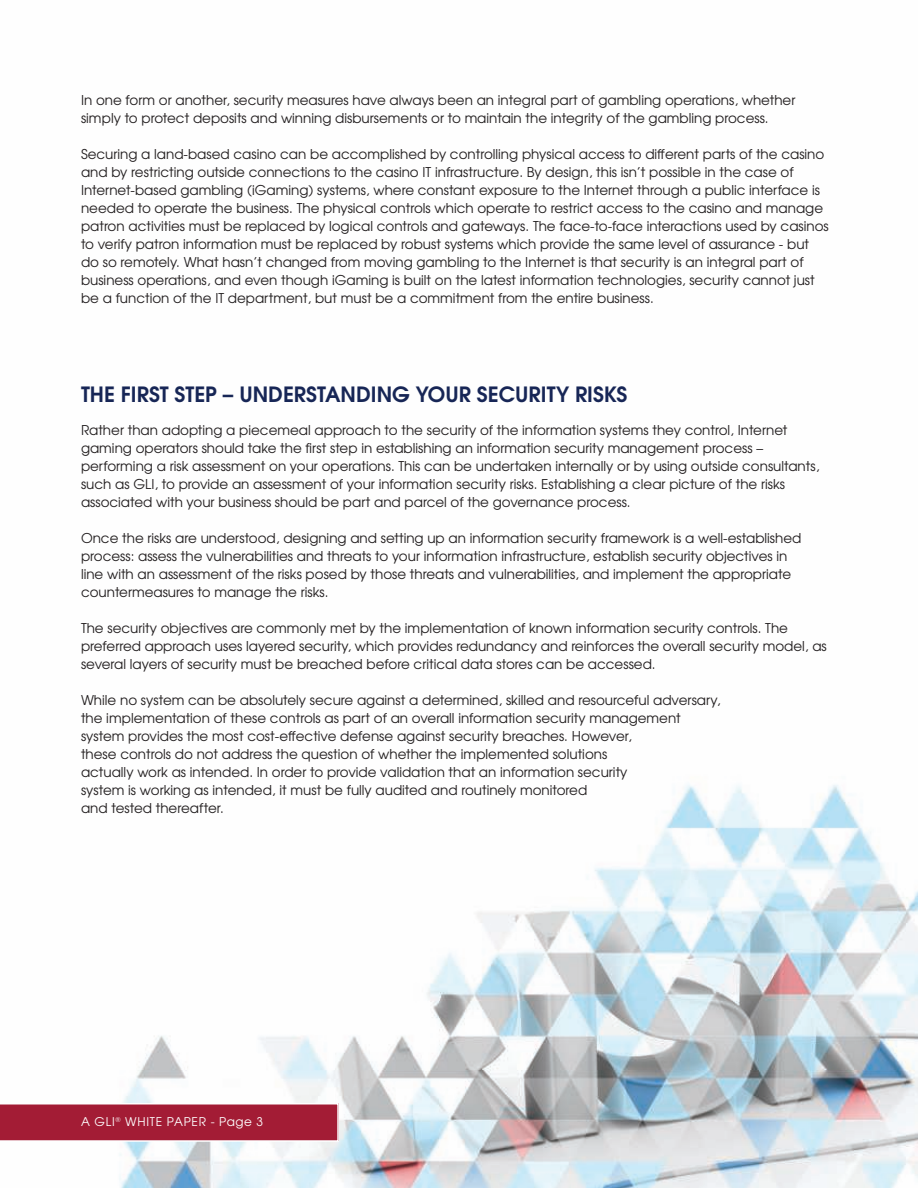
<style>
.page{position:relative;width:918px;height:1188px;background:#fff}
.page>*{position:absolute;margin:0;border:0;box-sizing:border-box;transform-origin:0 0}
.t1{font:700 21px "Te X Gyre Adventor";color:#172656}
.t2{font:13.5px/18px "Te X Gyre Adventor";color:#231f20}
.t3{font:12px "Te X Gyre Adventor";letter-spacing:.065em;color:#fff}
</style>
<div class="page">
<img style="left:119px;top:784px;width:799px;height:404px">
<svg style="left:0;top:1103px;width:339px;height:39px;background:#aa2e45"></svg>
<p class="t2" style="left:81px;top:93px;width:716px">In one form or another, security measures have always been an integral part of gambling operations, whether simply to protect deposits and winning disbursements or to maintain the integrity of the gambling process.</p>
<p class="t2" style="left:81px;top:147px;width:749px">Securing a land-based casino can be accomplished by controlling physical access to different parts of the casino and by restricting outside connections to the casino IT infrastructure. By design, this isn’t possible in the case of Internet-based gambling (iGaming) systems, where constant exposure to the Internet through a public interface is needed to operate the business. The physical controls which operate to restrict access to the casino and manage patron activities must be replaced by logical controls and gateways. The face-to-face interactions used by casinos to verify patron information must be replaced by robust systems which provide the same level of assurance - but do so remotely. What hasn’t changed from moving gambling to the Internet is that security is an integral part of business operations, and even though iGaming is built on the latest information technologies, security cannot just be a function of the IT department, but must be a commitment from the entire business.</p>
<h1 class="t1" style="left:81px;top:386px;width:548px">THE FIRST STEP – UNDERSTANDING YOUR SECURITY RISKS</h1>
<p class="t2" style="left:81px;top:423px;width:740px">Rather than adopting a piecemeal approach to the security of the information systems they control, Internet gaming operators should take the first step in establishing an information security management process – performing a risk assessment on your operations. This can be undertaken internally or by using outside consultants, such as GLI, to provide an assessment of your information security risks. Establishing a clear picture of the risks associated with your business should be part and parcel of the governance process.</p>
<p class="t2" style="left:81px;top:531px;width:722px">Once the risks are understood, designing and setting up an information security framework is a well-established process: assess the vulnerabilities and threats to your information infrastructure, establish security objectives in line with an assessment of the risks posed by those threats and vulnerabilities, and implement the appropriate countermeasures to manage the risks.</p>
<p class="t2" style="left:81px;top:621px;width:747px">The security objectives are commonly met by the implementation of known information security controls. The preferred approach uses layered security, which provides redundancy and reinforces the overall security model, as several layers of security must be breached before critical data stores can be accessed.</p>
<p class="t2" style="left:81px;top:693px;width:641px">While no system can be absolutely secure against a determined, skilled and resourceful adversary, the implementation of these controls as part of an overall information security management system provides the most cost-effective defense against security breaches. However,<br>these controls do not address the question of whether the implemented solutions<br>actually work as intended. In order to provide validation that an information security<br>system is working as intended, it must be fully audited and routinely monitored<br>and tested thereafter.</p>
<p class="t3" style="left:81px;top:1117px;width:184px">A GLI<sup>®</sup> WHITE PAPER - Page 3</p>
</div>
